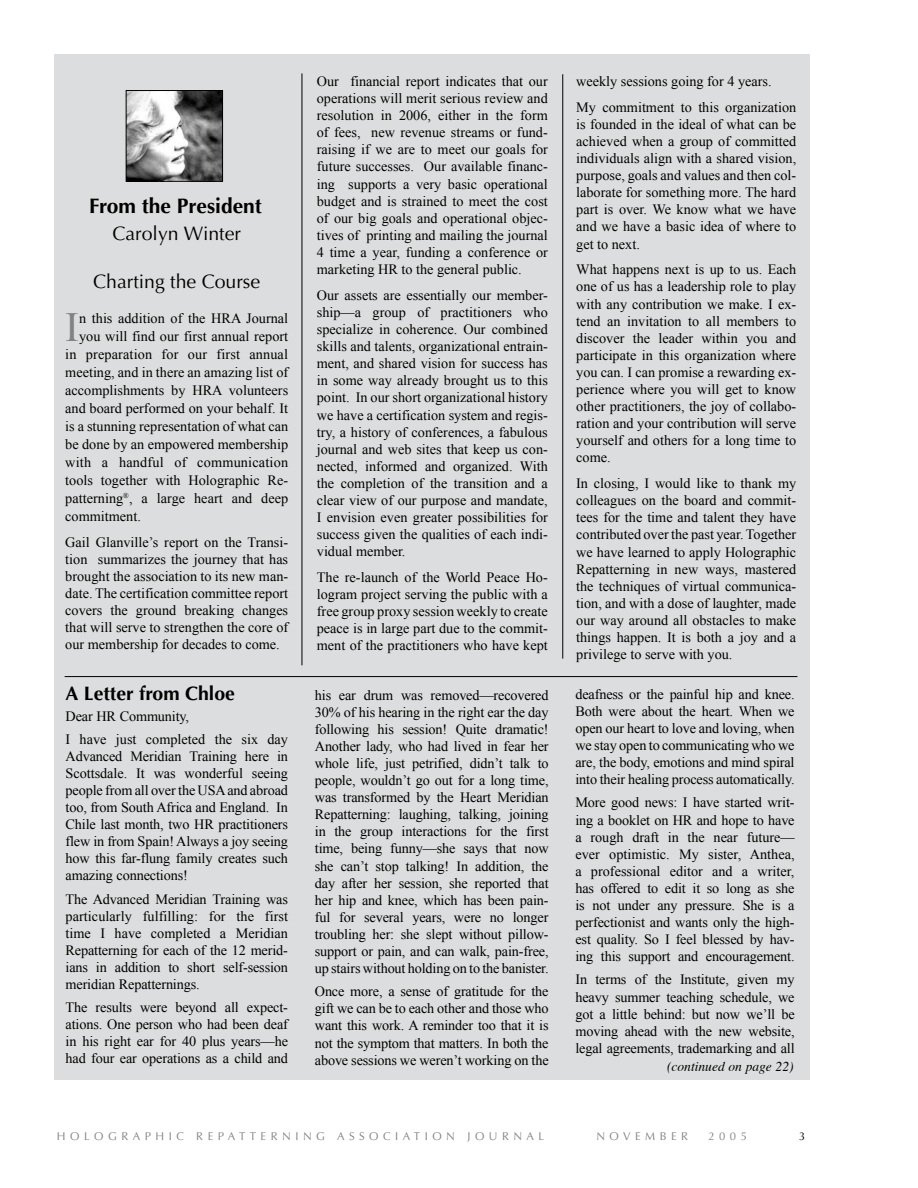
<style>
.page{position:relative;width:918px;height:1188px;background:#fff}
.page>*{position:absolute;margin:0;border:0;box-sizing:border-box;transform-origin:0 0}
.t1{font:41.4px "Times New Roman";color:#808284}
.t2{font:700 21px "Optima";color:#000}
.t3{font:19.5px "Optima";color:#000}
.t4{font:700 19.5px "Optima";color:#000}
.t5{font:14.25px/17.1px "Times New Roman";color:#000;text-align:justify}
.t6{font:italic 13.5px "Times";color:#000}
.t7{font:11.25px "Optima";letter-spacing:.4em;color:#808284}
</style>
<div class="page">
<div style="left:54px;top:55px;width:755px;height:1025px;background:#dcddde"></div>
<hr style="left:302px;top:73px;width:1px;height:592px;background:#000">
<hr style="left:562px;top:74px;width:1px;height:585px;background:#000">
<img style="left:128px;top:92px;width:93px;height:88px">
<div style="left:126px;top:90px;width:97px;height:92px;border:1px solid #000"></div>
<hr style="left:65px;top:676px;width:732px;height:1px;background:#000">
<h2 class="t2" style="left:89px;top:194px;width:174px">From the President</h2>
<h3 class="t3" style="left:113px;top:222px;width:130px">Carolyn Winter</h3>
<h3 class="t3" style="left:93px;top:270px;width:168px">Charting the Course</h3>
<h1 class="t1" style="left:65px;top:303px;width:15px">I</h1>
<p class="t5" style="left:79px;top:309px;width:211px">n this addition of the HRA Journal</p>
<p class="t5" style="left:79px;top:327px;width:211px">you will find our first annual report</p>
<p class="t5" style="left:65px;top:345px;width:224px">in preparation for our first annual</p>
<p class="t5" style="left:65px;top:363px;width:224px">meeting, and in there an amazing list of</p>
<p class="t5" style="left:65px;top:381px;width:224px">accomplishments by HRA volunteers</p>
<p class="t5" style="left:65px;top:399px;width:224px">and board performed on your behalf. It</p>
<p class="t5" style="left:65px;top:417px;width:224px">is a stunning representation of what can</p>
<p class="t5" style="left:65px;top:435px;width:224px">be done by an empowered membership</p>
<p class="t5" style="left:65px;top:453px;width:224px">with a handful of communication</p>
<p class="t5" style="left:65px;top:471px;width:224px">tools together with Holographic Re-</p>
<p class="t5" style="left:65px;top:489px;width:225px">patterning<sup>®</sup>, a large heart and deep</p>
<p class="t5" style="left:65px;top:507px;width:75px">commitment.</p>
<p class="t5" style="left:65px;top:533px;width:224px">Gail Glanville’s report on the Transi&shy;tion summarizes the journey that has brought the association to its new man&shy;date. The certification committee report covers the ground breaking changes that will serve to strengthen the core of our membership for decades to come.</p>
<h3 class="t4" style="left:66px;top:682px;width:171px">A Letter from Chloe</h3>
<p class="t5" style="left:66px;top:704px;width:224px;line-height:23.1px">Dear HR Community,<br>I have just completed the six day</p>
<p class="t5" style="left:66px;top:747px;width:224px">Advanced Meridian Training here in Scottsdale. It was wonderful seeing people from all over the USA and abroad too, from South Africa and England. In Chile last month, two HR practitioners flew in from Spain! Always a joy seeing how this far-flung family creates such amazing connections!</p>
<p class="t5" style="left:66px;top:890px;width:224px">The Advanced Meridian Training was particularly fulfilling: for the first time I have completed a Meridian Repatterning for each of the 12 merid&shy;ians in addition to short self-session meridian Repatternings.</p>
<p class="t5" style="left:66px;top:999px;width:224px">The results were beyond all expect&shy;ations. One person who had been deaf in his right ear for 40 plus years—he had four ear operations as a child and</p>
<p class="t5" style="left:317px;top:72px;width:233px">Our financial report indicates that our operations will merit serious review and resolution in 2006, either in the form of fees, new revenue streams or fund&shy;raising if we are to meet our goals for future successes. Our available financ&shy;ing supports a very basic operational budget and is strained to meet the cost of our big goals and operational objec&shy;tives of printing and mailing the journal 4 time a year, funding a conference or marketing HR to the general public.</p>
<p class="t5" style="left:317px;top:286px;width:233px">Our assets are essentially our member&shy;ship—a group of practitioners who specialize in coherence. Our combined skills and talents, organizational entrain&shy;ment, and shared vision for success has in some way already brought us to this point. In our short organizational history we have a certification system and regis&shy;try, a history of conferences, a fabulous journal and web sites that keep us con&shy;nected, informed and organized. With the completion of the transition and a clear view of our purpose and mandate, I envision even greater possibilities for success given the qualities of each indi&shy;vidual member.</p>
<p class="t5" style="left:317px;top:569px;width:233px">The re-launch of the World Peace Ho&shy;logram project serving the public with a free group proxy session weekly to create peace is in large part due to the commit&shy;ment of the practitioners who have kept</p>
<p class="t5" style="left:315px;top:686px;width:235px">his ear drum was removed—recovered 30% of his hearing in the right ear the day following his session! Quite dramatic!<br>Another lady, who had lived in fear her whole life, just petrified, didn’t talk to people, wouldn’t go out for a long time, was transformed by the Heart Meridian Repatterning: laughing, talking, joining in the group interactions for the first time, being funny—she says that now she can’t stop talking! In addition, the day after her session, she reported that her hip and knee, which has been pain&shy;ful for several years, were no longer troubling her: she slept without pillow&shy;support or pain, and can walk, pain-free, up stairs without holding on to the banister.</p>
<p class="t5" style="left:315px;top:983px;width:235px">Once more, a sense of gratitude for the gift we can be to each other and those who want this work. A reminder too that it is not the symptom that matters. In both the above sessions we weren’t working on the</p>
<p class="t5" style="left:576px;top:68px;width:222px;line-height:25.8px">weekly sessions going for 4 years.<br>My commitment to this organization</p>
<p class="t5" style="left:576px;top:115px;width:222px">is founded in the ideal of what can be achieved when a group of committed individuals align with a shared vision, purpose, goals and values and then col&shy;laborate for something more. The hard part is over. We know what we have and we have a basic idea of where to get to next.</p>
<p class="t5" style="left:576px;top:261px;width:222px">What happens next is up to us. Each one of us has a leadership role to play with any contribution we make. I ex&shy;tend an invitation to all members to discover the leader within you and participate in this organization where you can. I can promise a rewarding ex&shy;perience where you will get to know other practitioners, the joy of collabo&shy;ration and your contribution will serve yourself and others for a long time to come.</p>
<p class="t5" style="left:576px;top:475px;width:222px">In closing, I would like to thank my colleagues on the board and commit&shy;tees for the time and talent they have contributed over the past year. Together we have learned to apply Holographic Repatterning in new ways, mastered the techniques of virtual communica&shy;tion, and with a dose of laughter, made our way around all obstacles to make things happen. It is both a joy and a privilege to serve with you.</p>
<p class="t5" style="left:575px;top:685px;width:221px;text-align:left">deafness or the painful hip and knee.<br>Both were about the heart. When we open our heart to love and loving, when we stay open to communicating who we are, the body, emotions and mind spiral into their healing process automatically.</p>
<p class="t5" style="left:575px;top:794px;width:221px">More good news: I have started writ&shy;ing a booklet on HR and hope to have a rough draft in the near future— ever optimistic. My sister, Anthea, a professional editor and a writer, has offered to edit it so long as she is not under any pressure. She is a perfectionist and wants only the high&shy;est quality. So I feel blessed by hav&shy;ing this support and encouragement.</p>
<p class="t5" style="left:575px;top:971px;width:221px">In terms of the Institute, given my heavy summer teaching schedule, we got a little behind: but now we’ll be moving ahead with the new website, legal agreements, trademarking and all</p>
<p class="t6" style="left:667px;top:1054px;width:128px">(continued on page 22)</p>
<p class="t7" style="left:57px;top:1130px;width:489px">HOLOGRAPHIC REPATTERNING ASSOCIATION JOURNAL</p>
<p class="t7" style="left:596px;top:1130px;width:93px">NOVEMBER</p>
<p class="t7" style="left:708px;top:1130px;width:40px">2005</p>
</div>
